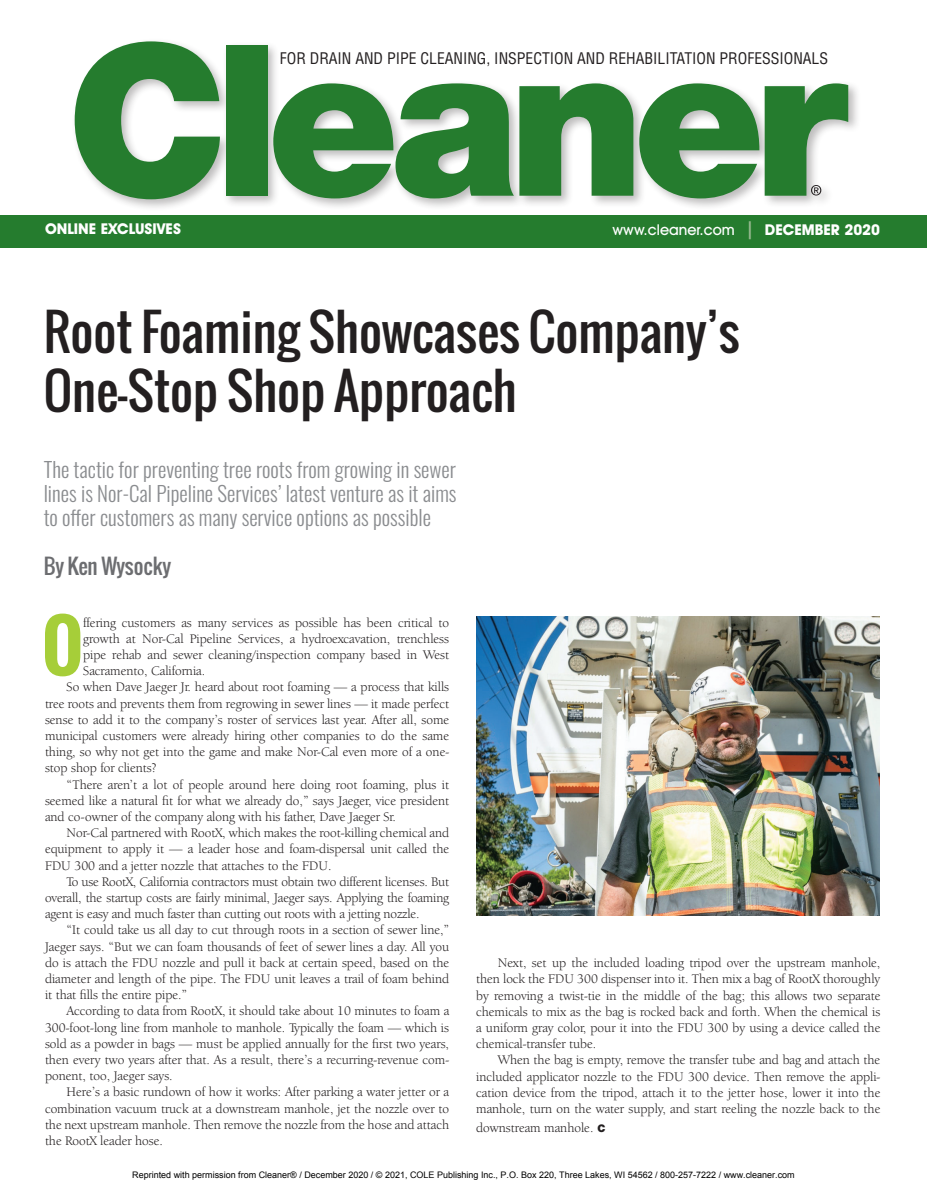
<style>
.page{position:relative;width:927px;height:1197px;background:#fff}
.page>*{position:absolute;margin:0;border:0;box-sizing:border-box;transform-origin:0 0}
.t1{font:700 68.85px "Oswald";color:#a6ce39}
.t2{font:49.5px/59.4px "Oswald";color:#231f20}
.Subheading{font:300 21px/24px "Oswald";color:#8a8c8f;text-align:justify}
.Subheading-2{font:21px "Oswald";color:#6c6d70}
.t3{font:condensed 15.6px "Helvetica";color:#231f20}
.t4{font:500 15px "Avant Garde IT Cby BT";color:#fff}
.t5{font:700 15px "Avant Garde IT Cby BT";color:#fff}
.t6{font:13.5px/16.2px "Berkeley Oldstyle IT Cby BT";color:#231f20;text-align:justify}
.t7{font:9px "Arial";color:#000}
.s1{font-weight:700;font-size:18px;color:#97b98f}
.s2{font-weight:700}
.s3{font-family:"Helvetica Neue";font-weight:900;font-size:10.5px}
</style>
<div class="page">
<div style="left:71px;top:38px;width:790px;height:174px;background:#231f20;opacity:.3"></div>
<svg style="left:75px;top:41px;width:145px;height:158px"></svg>
<div style="left:226px;top:45px;width:41px;height:151px;background:#257c2e"></div>
<svg style="left:273px;top:83px;width:360px;height:115px"></svg>
<svg style="left:639px;top:83px;width:120px;height:115px"></svg>
<svg style="left:765px;top:83px;width:83px;height:113px"></svg>
<div style="left:0;top:215px;width:927px;height:33px;background:#257c2e"></div>
<img style="left:476px;top:617px;width:403px;height:299px">
<p class="t3" style="left:280px;top:49px;width:550px">FOR DRAIN AND PIPE CLEANING, INSPECTION AND REHABILITATION PROFESSIONALS</p>
<p class="t5" style="left:45px;top:220px;width:138px">ONLINE EXCLUSIVES</p>
<p class="t4" style="left:613px;top:221px;width:269px">www.cleaner.com <span class="s1">|</span> <span class="s2">DECEMBER 2020</span></p>
<p class="t2" style="left:44px;top:301px;width:698px">Root Foaming Showcases Company’s<br>One-Stop Shop Approach</p>
<p class="Subheading" style="left:44px;top:455px;width:414px">The tactic for preventing tree roots from growing in sewer lines is Nor-Cal Pipeline Services’ latest venture as it aims to offer customers as many service options as possible</p>
<p class="Subheading-2" style="left:44px;top:550px;width:129px">By Ken Wysocky</p>
<p class="t1" style="left:42px;top:595px;width:43px">O</p>
<p class="t6" style="left:83px;top:614px;width:368px">ffering customers as many services as possible has been critical to growth at Nor-Cal Pipeline Services, a hydroexcavation, trenchless pipe rehab and sewer cleaning/inspection company based in West Sacramento, California.</p>
<p class="t6" style="left:45px;top:679px;width:406px;text-indent:22px">So when Dave Jaeger Jr. heard about root foaming — a process that kills tree roots and prevents them from regrowing in sewer lines — it made perfect sense to add it to the company’s roster of services last year. After all, some municipal customers were already hiring other companies to do the same thing, so why not get into the game and make Nor-Cal even more of a one&shy;stop shop for clients?</p>
<p class="t6" style="left:45px;top:776px;width:406px;text-indent:22px">“There aren’t a lot of people around here doing root foaming, plus it seemed like a natural fit for what we already do,” says Jaeger, vice president and co-owner of the company along with his father, Dave Jaeger Sr.</p>
<p class="t6" style="left:45px;top:825px;width:406px;text-indent:22px">Nor-Cal partnered with RootX, which makes the root-killing chemical and equipment to apply it — a leader hose and foam-dispersal unit called the FDU 300 and a jetter nozzle that attaches to the FDU.</p>
<p class="t6" style="left:45px;top:873px;width:406px;text-indent:22px">To use RootX, California contractors must obtain two different licenses. But overall, the startup costs are fairly minimal, Jaeger says. Applying the foaming agent is easy and much faster than cutting out roots with a jetting nozzle.</p>
<p class="t6" style="left:45px;top:922px;width:406px;text-indent:22px">“It could take us all day to cut through roots in a section of sewer line,” Jaeger says. “But we can foam thousands of feet of sewer lines a day. All you do is attach the FDU nozzle and pull it back at certain speed, based on the diameter and length of the pipe. The FDU unit leaves a trail of foam behind it that fills the entire pipe.”</p>
<p class="t6" style="left:45px;top:1003px;width:406px;text-indent:22px">According to data from RootX, it should take about 10 minutes to foam a 300-foot-long line from manhole to manhole. Typically the foam — which is sold as a powder in bags — must be applied annually for the first two years, then every two years after that. As a result, there’s a recurring-revenue com&shy;ponent, too, Jaeger says.</p>
<p class="t6" style="left:45px;top:1084px;width:406px;text-indent:22px">Here’s a basic rundown of how it works: After parking a water jetter or a combination vacuum truck at a downstream manhole, jet the nozzle over to the next upstream manhole. Then remove the nozzle from the hose and attach the RootX leader hose.</p>
<p class="t6" style="left:476px;top:955px;width:406px;text-indent:22px">Next, set up the included loading tripod over the upstream manhole, then lock the FDU 300 dispenser into it. Then mix a bag of RootX thoroughly by removing a twist-tie in the middle of the bag; this allows two separate chemicals to mix as the bag is rocked back and forth. When the chemical is a uniform gray color, pour it into the FDU 300 by using a device called the chemical-transfer tube.</p>
<p class="t6" style="left:476px;top:1052px;width:406px;text-indent:22px">When the bag is empty, remove the transfer tube and bag and attach the included applicator nozzle to the FDU 300 device. Then remove the appli&shy;cation device from the tripod, attach it to the jetter hose, lower it into the manhole, turn on the water supply, and start reeling the nozzle back to the</p>
<p class="t6" style="left:476px;top:1119px;width:131px">downstream manhole. <span class="s3">C</span></p>
<p class="t7" style="left:132px;top:1169px;width:664px">Reprinted with permission from Cleaner® / December 2020 / © 2021, COLE Publishing Inc., P.O. Box 220, Three Lakes, WI 54562 / 800-257-7222 / www.cleaner.com</p>
</div>
